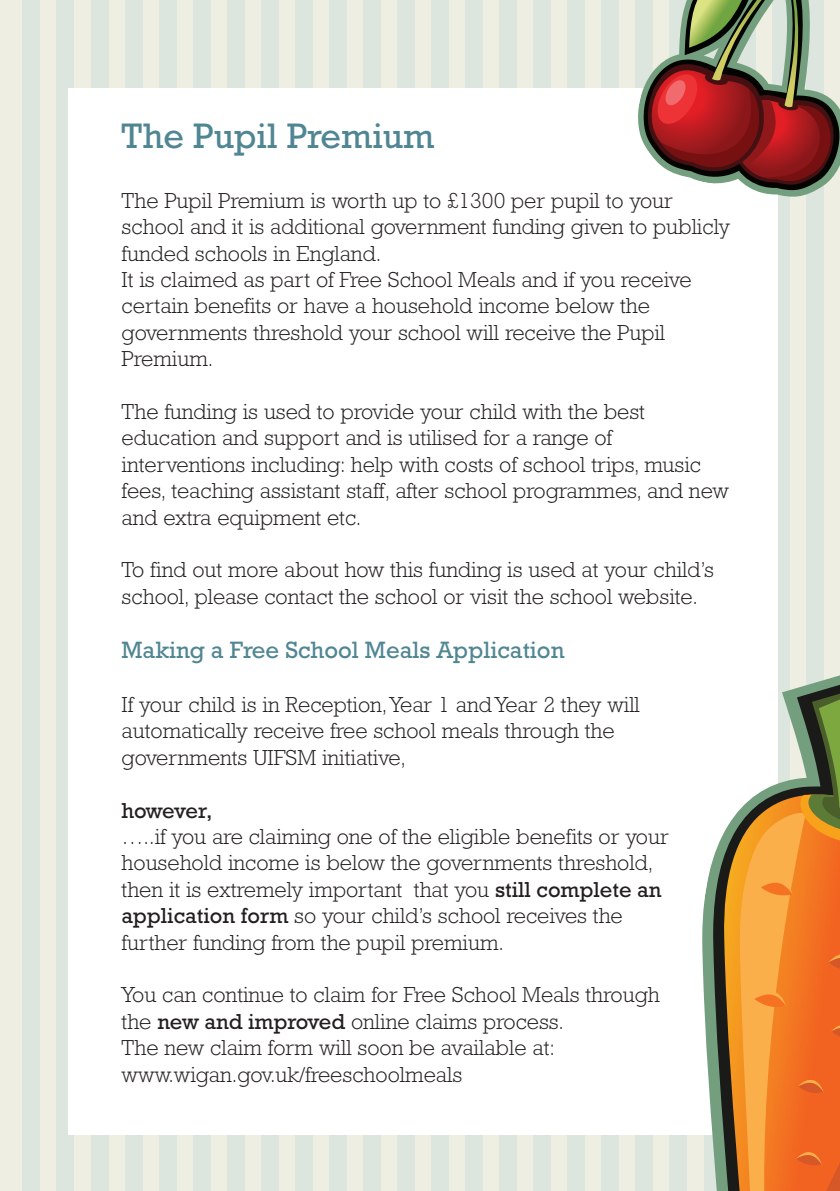
<style>
.page{position:relative;width:840px;height:1191px;background:#fff}
.page>*{position:absolute;margin:0;border:0;box-sizing:border-box;transform-origin:0 0}
.t1{font:36px "Rockwell";color:#508693}
.t2{font:24px "Rockwell";color:#508693}
.t3{font:300 22px/26.4px "Rockwell";color:#231f20}
.t4{font:22px "Rockwell";letter-spacing:-.025em;color:#231f20}
.s1{font-weight:400}
</style>
<div class="page">
<div style="left:0;top:0;width:839px;height:1191px;background:#efeee3"></div>
<div style="left:23px;top:0;width:17px;height:1191px;background:#dce6de"></div>
<div style="left:57px;top:0;width:17px;height:1191px;background:#dce6de"></div>
<div style="left:91px;top:0;width:17px;height:1191px;background:#dce6de"></div>
<div style="left:125px;top:0;width:17px;height:1191px;background:#dce6de"></div>
<div style="left:159px;top:0;width:17px;height:1191px;background:#dce6de"></div>
<div style="left:193px;top:0;width:17px;height:1191px;background:#dce6de"></div>
<div style="left:227px;top:0;width:17px;height:1191px;background:#dce6de"></div>
<div style="left:261px;top:0;width:17px;height:1191px;background:#dce6de"></div>
<div style="left:295px;top:0;width:17px;height:1191px;background:#dce6de"></div>
<div style="left:329px;top:0;width:17px;height:1191px;background:#dce6de"></div>
<div style="left:363px;top:0;width:17px;height:1191px;background:#dce6de"></div>
<div style="left:397px;top:0;width:17px;height:1191px;background:#dce6de"></div>
<div style="left:431px;top:0;width:17px;height:1191px;background:#dce6de"></div>
<div style="left:465px;top:0;width:17px;height:1191px;background:#dce6de"></div>
<div style="left:499px;top:0;width:17px;height:1191px;background:#dce6de"></div>
<div style="left:533px;top:0;width:17px;height:1191px;background:#dce6de"></div>
<div style="left:567px;top:0;width:17px;height:1191px;background:#dce6de"></div>
<div style="left:601px;top:0;width:17px;height:1191px;background:#dce6de"></div>
<div style="left:635px;top:0;width:17px;height:1191px;background:#dce6de"></div>
<div style="left:669px;top:0;width:17px;height:1191px;background:#dce6de"></div>
<div style="left:771px;top:0;width:17px;height:1191px;background:#dce6de"></div>
<div style="left:805px;top:0;width:17px;height:1191px;background:#dce6de"></div>
<div style="left:68px;top:89px;width:709px;height:1046px;background:#fff"></div>
<svg style="left:702px;top:637px;width:122px;height:554px"></svg>
<svg style="left:712px;top:651px;width:127px;height:540px"></svg>
<svg style="left:721px;top:780px;width:18px;height:411px;background:#96763d"></svg>
<svg style="left:739px;top:692px;width:100px;height:499px;background:#df8f47"></svg>
<svg style="left:635px;top:1px;width:204px;height:196px"></svg>
<h1 class="t1" style="left:121px;top:114px;width:314px">The Pupil Premium</h1>
<p class="t3" style="left:121px;top:187px;width:609px">The Pupil Premium is worth up to £1300 per pupil to your school and it is additional government funding given to publicly funded schools in England.<br>It is claimed as part of Free School Meals and if you receive certain benefits or have a household income below the governments threshold your school will receive the Pupil Premium.</p>
<p class="t3" style="left:121px;top:398px;width:608px">The funding is used to provide your child with the best education and support and is utilised for a range of interventions including: help with costs of school trips, music fees, teaching assistant staff, after school programmes, and new and extra equipment etc.</p>
<p class="t3" style="left:121px;top:556px;width:593px">To find out more about how this funding is used at your child’s school, please contact the school or visit the school website.</p>
<p class="t2" style="left:121px;top:635px;width:444px">Making a Free School Meals Application</p>
<p class="t3" style="left:121px;top:691px;width:519px">If your child is in Reception, Year 1 and Year 2 they will automatically receive free school meals through the governments UIFSM initiative,</p>
<p class="t4" style="left:121px;top:797px;width:92px">however,</p>
<p class="t3" style="left:121px;top:823px;width:548px">…..if you are claiming one of the eligible benefits or your household income is below the governments threshold, then it is extremely important that you <span class="s1">still complete an application form</span> so your child’s school receives the further funding from the pupil premium.</p>
<p class="t3" style="left:121px;top:981px;width:539px">You can continue to claim for Free School Meals through the <span class="s1">new and improved</span> online claims process.<br>The new claim form will soon be available at: www.wigan.gov.uk/freeschoolmeals</p>
</div>
